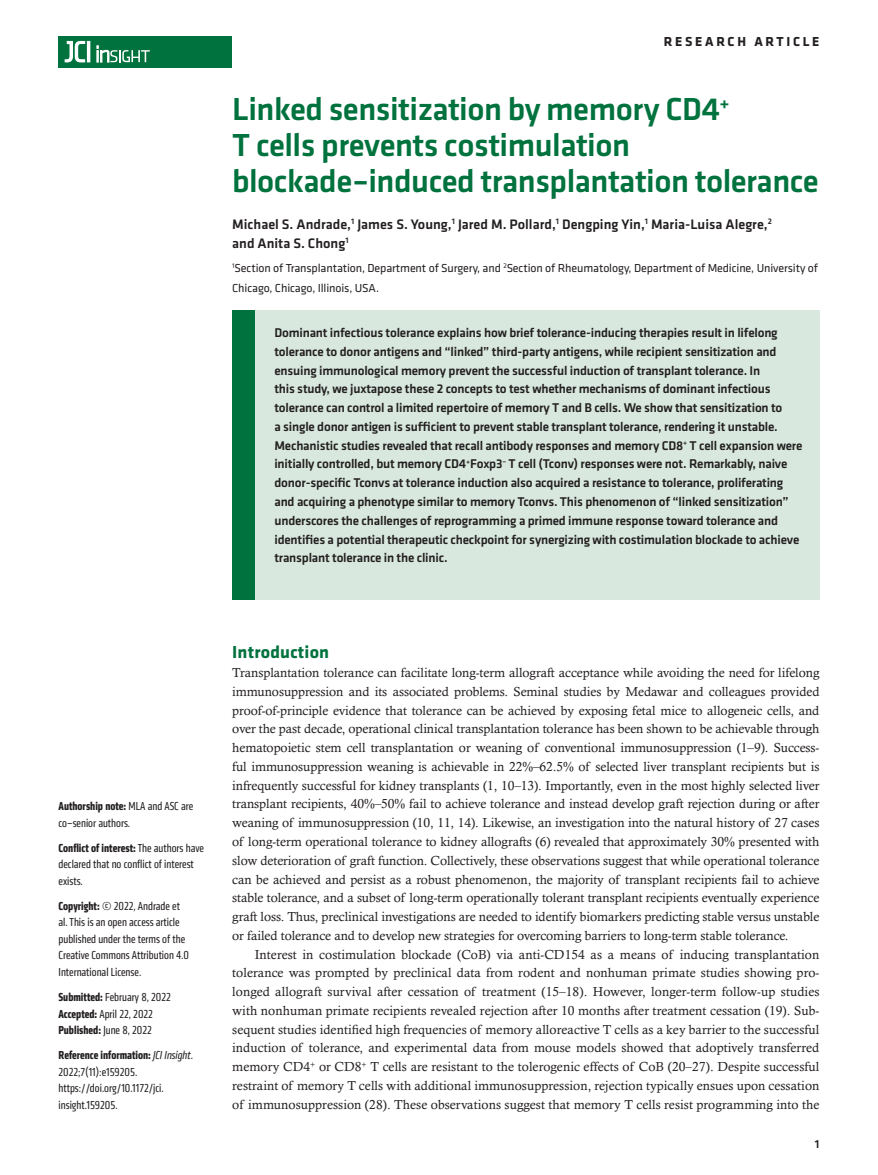
<style>
.page{position:relative;width:878px;height:1175px;background:#fff}
.page>*{position:absolute;margin:0;border:0;box-sizing:border-box;transform-origin:0 0}
.t1{font:500 33px/36px "Klavika Basic";letter-spacing:-.015em;color:#00723e}
.t2{font:700 18px "Klavika";letter-spacing:.01em;color:#00723e}
.t3{font:500 14.25px/19.5px "Klavika Basic";color:#231f20}
.t4{font:700 13.5px "Klavika Basic";letter-spacing:.2em;color:#231f20}
.t5{font:13.2px/18.8px "Calisto MT Std";letter-spacing:.005em;color:#231f20;text-align:justify}
.t6{font:500 13.2px/18.8px "Klavika Basic";letter-spacing:-.015em;color:#231f20}
.t7{font:condensed 12px/16.5px "Klavika";color:#231f20}
.t8{font:12px/19.5px "Klavika";letter-spacing:-.01em;color:#231f20}
.t9{font:500 12px "Klavika Basic";color:#231f20}
.s1{font-weight:700}
.s2{font-style:italic}
</style>
<div class="page">
<div style="left:59px;top:36px;width:173px;height:31px;background:#00723e"></div>
<hr style="left:87px;top:41px;width:3px;height:21px;background:#fff">
<svg style="left:64px;top:41px;width:21px;height:22px"></svg>
<svg style="left:97px;top:46px;width:53px;height:16px"></svg>
<div style="left:232px;top:310px;width:587px;height:290px;background:#d8e8df"></div>
<div style="left:232px;top:310px;width:22px;height:290px;background:#00723e"></div>
<p class="t4" style="left:663px;top:32px;width:157px">RESEARCH ARTICLE</p>
<h1 class="t1" style="left:232px;top:91px;width:588px">Linked sensitization by memory CD4<sup>+<br></sup>T cells prevents costimulation blockade–induced transplantation tolerance</h1>
<p class="t3" style="left:232px;top:214px;width:541px">Michael S. Andrade,<sup>1</sup> James S. Young,<sup>1</sup> Jared M. Pollard,<sup>1</sup> Dengping Yin,<sup>1</sup> Maria-Luisa Alegre,<sup>2 </sup>and Anita S. Chong<sup>1</sup></p>
<p class="t8" style="left:232px;top:258px;width:587px"><sup>1</sup>Section of Transplantation, Department of Surgery, and <sup>2</sup>Section of Rheumatology, Department of Medicine, University of<br>Chicago, Chicago, Illinois, USA.</p>
<p class="t6" style="left:274px;top:323px;width:529px">Dominant infectious tolerance explains how brief tolerance-inducing therapies result in lifelong tolerance to donor antigens and “linked” third-party antigens, while recipient sensitization and ensuing immunological memory prevent the successful induction of transplant tolerance. In<br>this study, we juxtapose these 2 concepts to test whether mechanisms of dominant infectious tolerance can control a limited repertoire of memory T and B cells. We show that sensitization to<br>a single donor antigen is sufficient to prevent stable transplant tolerance, rendering it unstable.<br>Mechanistic studies revealed that recall antibody responses and memory CD8<sup>+</sup> T cell expansion were initially controlled, but memory CD4<sup>+</sup>Foxp3<sup>–</sup> T cell (Tconv) responses were not. Remarkably, naive donor-specific Tconvs at tolerance induction also acquired a resistance to tolerance, proliferating and acquiring a phenotype similar to memory Tconvs. This phenomenon of “linked sensitization” underscores the challenges of reprogramming a primed immune response toward tolerance and identifies a potential therapeutic checkpoint for synergizing with costimulation blockade to achieve transplant tolerance in the clinic.</p>
<p class="t7" style="left:59px;top:798px;width:136px"><span class="s1">Authorship note:</span> MLA and ASC are co–senior authors.</p>
<p class="t7" style="left:59px;top:839px;width:147px"><span class="s1">Conflict of interest:</span> The authors have declared that no conflict of interest exists.</p>
<p class="t7" style="left:59px;top:897px;width:132px"><span class="s1">Copyright:</span> © 2022, Andrade et al. This is an open access article published under the terms of the<br>Creative Commons Attribution 4.0<br>International License.</p>
<p class="t7" style="left:59px;top:988px;width:114px"><span class="s1">Submitted:</span> February 8, 2022<br><span class="s1">Accepted:</span> April 22, 2022<br><span class="s1">Published:</span> June 8, 2022</p>
<p class="t7" style="left:59px;top:1046px;width:136px"><span class="s1">Reference information:</span> <span class="s2">JCI Insight</span>.<br>2022;7(11):e159205. https://doi.org/10.1172/jci. insight.159205.</p>
<h2 class="t2" style="left:232px;top:639px;width:98px">Introduction</h2>
<p class="t5" style="left:232px;top:663px;width:588px">Transplantation tolerance can facilitate long-term allograft acceptance while avoiding the need for lifelong immunosuppression and its associated problems. Seminal studies by Medawar and colleagues provided proof-of-principle evidence that tolerance can be achieved by exposing fetal mice to allogeneic cells, and over the past decade, operational clinical transplantation tolerance has been shown to be achievable through hematopoietic stem cell transplantation or weaning of conventional immunosuppression (1–9). Success&shy;ful immunosuppression weaning is achievable in 22%–62.5% of selected liver transplant recipients but is infrequently successful for kidney transplants (1, 10–13). Importantly, even in the most highly selected liver transplant recipients, 40%–50% fail to achieve tolerance and instead develop graft rejection during or after weaning of immunosuppression (10, 11, 14). Likewise, an investigation into the natural history of 27 cases of long-term operational tolerance to kidney allografts (6) revealed that approximately 30% presented with slow deterioration of graft function. Collectively, these observations suggest that while operational tolerance can be achieved and persist as a robust phenomenon, the majority of transplant recipients fail to achieve stable tolerance, and a subset of long-term operationally tolerant transplant recipients eventually experience graft loss. Thus, preclinical investigations are needed to identify biomarkers predicting stable versus unstable or failed tolerance and to develop new strategies for overcoming barriers to long-term stable tolerance.</p>
<p class="t5" style="left:232px;top:944px;width:588px;text-indent:22px">Interest in costimulation blockade (CoB) via anti-CD154 as a means of inducing transplantation tolerance was prompted by preclinical data from rodent and nonhuman primate studies showing pro&shy;longed allograft survival after cessation of treatment (15–18). However, longer-term follow-up studies with nonhuman primate recipients revealed rejection after 10 months after treatment cessation (19). Sub&shy;sequent studies identified high frequencies of memory alloreactive T cells as a key barrier to the successful induction of tolerance, and experimental data from mouse models showed that adoptively transferred memory CD4<sup>+</sup> or CD8<sup>+</sup> T cells are resistant to the tolerogenic effects of CoB (20–27). Despite successful restraint of memory T cells with additional immunosuppression, rejection typically ensues upon cessation of immunosuppression (28). These observations suggest that memory T cells resist programming into the</p>
<p class="t9" style="left:814px;top:1135px;width:6px">1</p>
</div>
